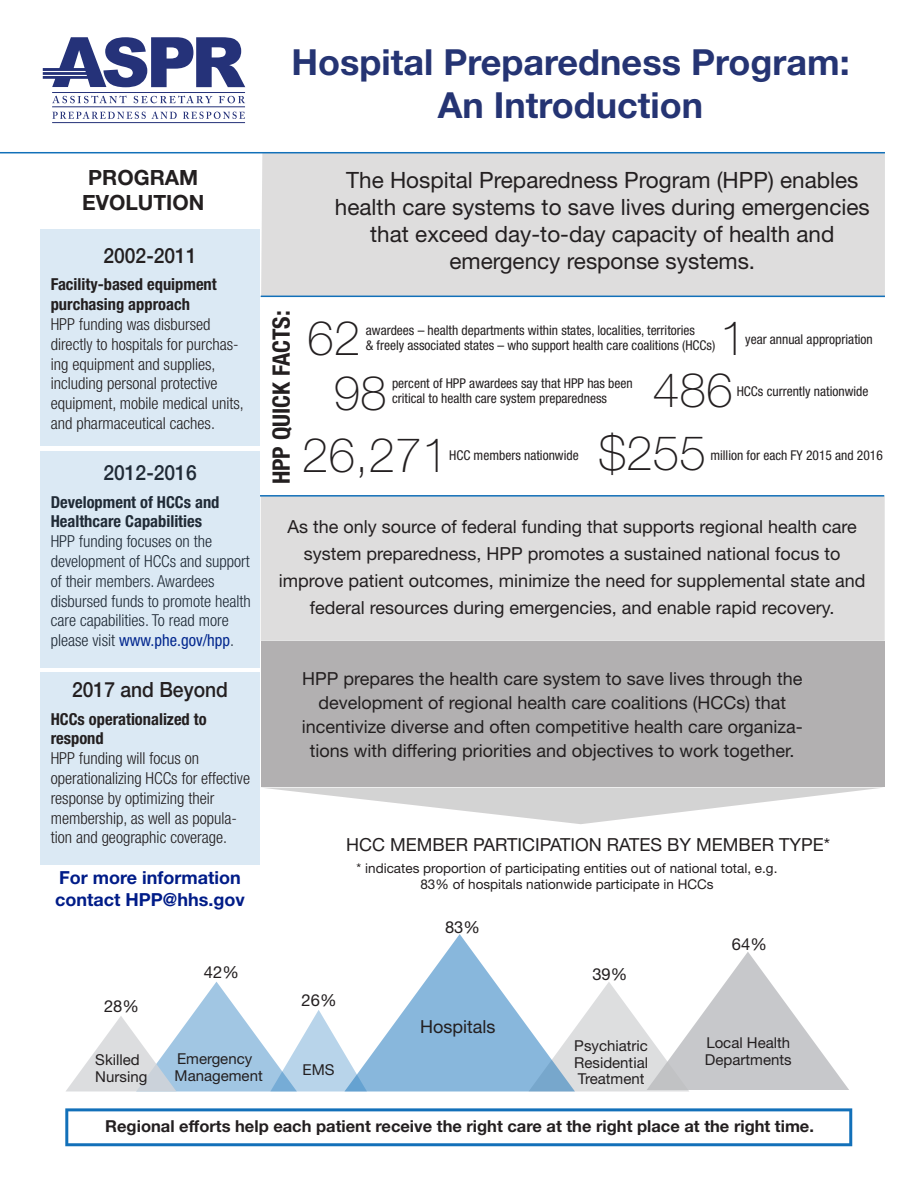
<style>
.page{position:relative;width:918px;height:1188px;background:#fff}
.page>*{position:absolute;margin:0;border:0;box-sizing:border-box;transform-origin:0 0}
.t1{font:100 48px "Helvetica Neue LT Std";color:#231f20}
.t2{font:700 36px/43.2px "Helvetica Neue LT Std";color:#253473;text-align:center}
.t3{font:700 condensed 24px "Helvetica Neue LT Std";color:#231f20}
.t4{font:22.5px/27px "Helvetica Neue LT Std";color:#231f20;text-align:center}
.t5{font:500 21px "Helvetica Neue LT Std";color:#231f20;scale:.92 1}
.t6{font:700 21px/25.2px "Helvetica Neue LT Std";color:#231f20}
.t7{font:18px/27px "Helvetica Neue LT Std";color:#231f20;text-align:center}
.t8{font:700 18px/21.6px "Helvetica Neue LT Std";color:#001c88}
.t9{font:300 condensed 16.5px/19.8px "Helvetica Neue LT Std";color:#231f20}
.t10{font:700 16.5px "Helvetica Neue LT Std";color:#231f20}
.t11{font:16.5px "Helvetica Neue LT Std";color:#231f20}
.t12{font:15px/16.5px "Helvetica Neue LT Std";color:#231f20}
.t13{font:condensed 13.5px "Helvetica Neue LT Std";color:#231f20}
.t14{font:13.5px/16.2px "Helvetica Neue LT Std";color:#231f20;text-align:center}
.s1{font-weight:700}
.s2{font-weight:400;color:#001c88}
</style>
<div class="page">
<svg style="left:65px;top:1108px;width:787px;height:38px"></svg>
<div style="left:261px;top:495px;width:624px;height:146px;background:#dedddd"></div>
<hr style="left:52px;top:122px;width:193px;height:1px;background:#253279">
<svg style="left:52px;top:96px;width:75px;height:7px"></svg>
<svg style="left:134px;top:96px;width:78px;height:7px"></svg>
<svg style="left:219px;top:96px;width:26px;height:7px"></svg>
<svg style="left:52px;top:111px;width:94px;height:8px"></svg>
<svg style="left:152px;top:111px;width:25px;height:8px"></svg>
<svg style="left:183px;top:112px;width:62px;height:7px"></svg>
<hr style="left:52px;top:106px;width:193px;height:1px;background:#253279">
<hr style="left:52px;top:92px;width:193px;height:1px;background:#253279">
<svg style="left:43px;top:37px;width:202px;height:50px"></svg>
<div style="left:261px;top:153px;width:624px;height:143px;background:#dedddd"></div>
<hr style="left:261px;top:296px;width:624px;height:1px;background:#1270b9">
<hr style="left:0;top:152px;width:885px;height:1px;background:#1270b9">
<div style="left:41px;top:229px;width:219px;height:217px;background:#dbe9f4"></div>
<div style="left:41px;top:451px;width:219px;height:217px;background:#dbe9f4"></div>
<div style="left:41px;top:672px;width:219px;height:193px;background:#dbe9f4"></div>
<div style="left:261px;top:641px;width:624px;height:146px;background:#b2b0b1"></div>
<hr style="left:260px;top:495px;width:624px;height:2px;background:#1270b9">
<svg style="left:266px;top:788px;width:613px;height:36px"></svg>
<svg style="left:66px;top:934px;width:783px;height:158px"></svg>
<h1 class="t2" style="left:292px;top:40px;width:560px">Hospital Preparedness Program:<br>An Introduction</h1>
<h2 class="t6" style="left:82px;top:164px;width:124px">PROGRAM<br>EVOLUTION</h2>
<h3 class="t5" style="left:103px;top:243px;width:103px">2002-2011</h3>
<p class="t9" style="left:51px;top:275px;width:195px"><span class="s1">Facility-based equipment purchasing approach<br></span>HPP funding was disbursed directly to hospitals for purchas&shy;ing equipment and supplies, including personal protective equipment, mobile medical units, and pharmaceutical caches.</p>
<h3 class="t5" style="left:103px;top:460px;width:103px">2012-2016</h3>
<p class="t9" style="left:51px;top:492px;width:202px"><span class="s1">Development of HCCs and<br>Healthcare Capabilities<br></span>HPP funding focuses on the development of HCCs and support of their members. Awardees disbursed funds to promote health care capabilities. To read more please visit <span class="s2">www.phe.gov/hpp</span>.</p>
<h3 class="t5" style="left:72px;top:677px;width:171px">2017 and Beyond</h3>
<p class="t9" style="left:51px;top:709px;width:201px"><span class="s1">HCCs operationalized to respond<br></span>HPP funding will focus on operationalizing HCCs for effective response by optimizing their membership, as well as popula&shy;tion and geographic coverage.</p>
<p class="t8" style="left:55px;top:867px;width:191px">For more information contact HPP@hhs.gov</p>
<p class="t11" style="left:104px;top:996px;width:36px">28%</p>
<p class="t12" style="left:95px;top:1051px;width:53px;line-height:17px">Skilled<br>Nursing</p>
<p class="t11" style="left:204px;top:963px;width:36px">42%</p>
<p class="t12" style="left:175px;top:1050px;width:90px">Emergency<br>Management</p>
<p class="t4" style="left:335px;top:166px;width:536px">The Hospital Preparedness Program (HPP) enables health care systems to save lives during emergencies that exceed day-to-day capacity of health and emergency response systems.</p>
<h2 class="t3" style="left:267px;top:484px;width:176px;rotate:-90deg">HPP QUICK FACTS:</h2>
<p class="t1" style="left:307px;top:310px;width:55px">62</p>
<p class="t13" style="left:366px;top:322px;width:331px">awardees – health departments within states, localities, territories</p>
<p class="t13" style="left:366px;top:337px;width:351px">&amp; freely associated states – who support health care coalitions (HCCs)</p>
<p class="t1" style="left:720px;top:310px;width:28px">1</p>
<p class="t13" style="left:745px;top:331px;width:129px">year annual appropriation</p>
<p class="t13" style="left:392px;top:376px;width:242px">percent of HPP awardees say that HPP has been</p>
<p class="t1" style="left:653px;top:362px;width:82px">486</p>
<p class="t1" style="left:334px;top:365px;width:55px">98</p>
<p class="t13" style="left:737px;top:383px;width:133px">HCCs currently nationwide</p>
<p class="t13" style="left:392px;top:391px;width:217px">critical to health care system preparedness</p>
<p class="t1" style="left:302px;top:428px;width:148px">26,271</p>
<p class="t13" style="left:449px;top:448px;width:131px">HCC members nationwide</p>
<p class="t1" style="left:599px;top:425px;width:108px">$255</p>
<p class="t13" style="left:710px;top:448px;width:174px">million for each FY 2015 and 2016</p>
<p class="t7" style="left:279px;top:513px;width:588px">As the only source of federal funding that supports regional health care system preparedness, HPP promotes a sustained national focus to improve patient outcomes, minimize the need for supplemental state and federal resources during emergencies, and enable rapid recovery.</p>
<p class="t7" style="left:302px;top:667px;width:503px;line-height:24px">HPP prepares the health care system to save lives through the development of regional health care coalitions (HCCs) that incentivize diverse and often competitive health care organiza&shy;tions with differing priorities and objectives to work together.</p>
<h3 class="t7" style="left:346px;top:831px;width:486px">HCC MEMBER PARTICIPATION RATES BY MEMBER TYPE*</h3>
<p class="t14" style="left:357px;top:859px;width:422px">* indicates proportion of participating entities out of national total, e.g.<br>83% of hospitals nationwide participate in HCCs</p>
<p class="t11" style="left:302px;top:991px;width:36px">26%</p>
<p class="t12" style="left:303px;top:1061px;width:33px">EMS</p>
<p class="t11" style="left:445px;top:917px;width:36px">83%</p>
<p class="t7" style="left:420px;top:1013px;width:77px">Hospitals</p>
<p class="t11" style="left:592px;top:964px;width:36px">39%</p>
<p class="t12" style="left:574px;top:1037px;width:75px;text-align:justify">Psychiatric Residential Treatment</p>
<p class="t11" style="left:732px;top:934px;width:36px">64%</p>
<p class="t12" style="left:705px;top:1034px;width:88px">Local Health<br>Departments</p>
<p class="t10" style="left:105px;top:1116px;width:710px">Regional efforts help each patient receive the right care at the right place at the right time.</p>
</div>
